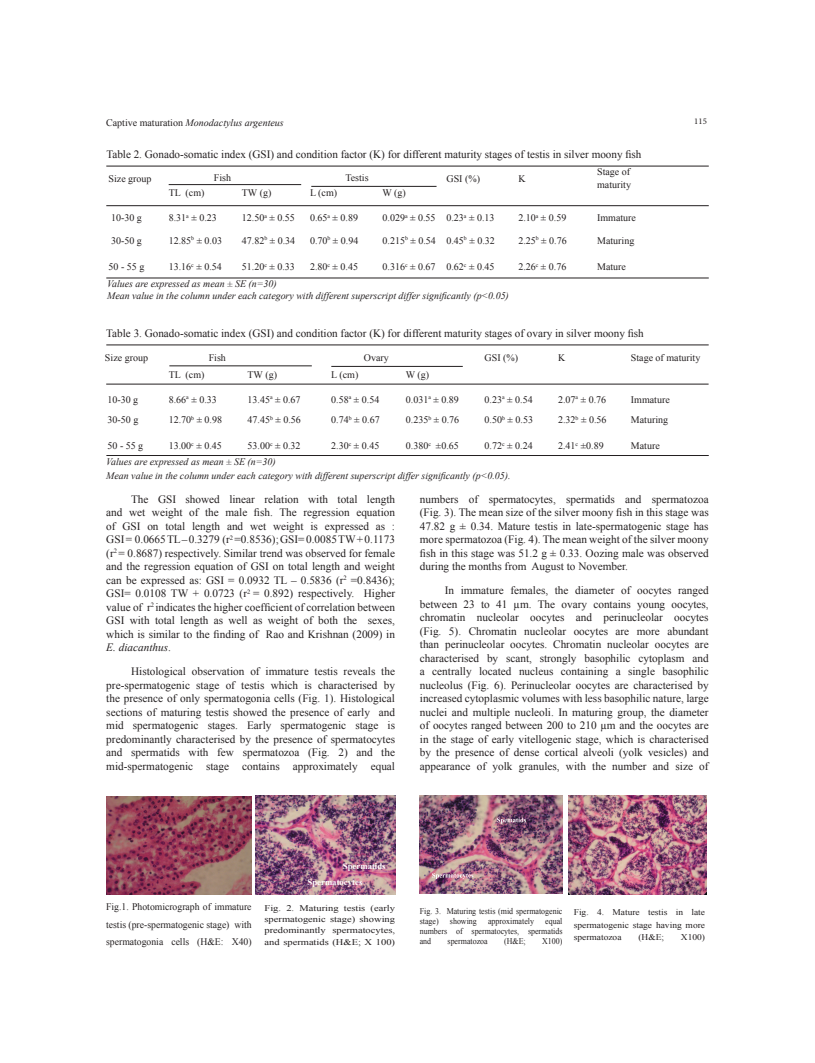
<style>
.page{position:relative;width:815px;height:1063px;background:#fff}
.page>*{position:absolute;margin:0;border:0;box-sizing:border-box;transform-origin:0 0}
.t1{font:11.25px/13.5px "Times New Roman";color:#231f20;text-align:justify}
.t2{font:10px/17.5px "Times New Roman";color:#231f20}
.t3{font:italic 10px/12px "Times New Roman";color:#231f20}
.t4{font:8.75px/10px "Times New Roman";color:#231f20;scale:.91 1}
.t5{font:8.75px/11.2px "Times New Roman";color:#231f20;text-align:justify;scale:1.2 1}
.t6{font:8.75px/12.5px "Times New Roman";color:#231f20;text-align:justify;scale:1.08 1}
.t7{font:700 8.75px/16.2px "Times New Roman";color:#fff}
.t8{font:8.75px "Minion Pro";color:#231f20}
.s1{font-style:normal}
.s2{font-style:italic}
</style>
<div class="page">
<hr style="left:106px;top:166px;width:603px;height:1px;background:#231f20">
<hr style="left:106px;top:205px;width:603px;height:1px;background:#231f20">
<hr style="left:106px;top:278px;width:603px;height:1px;background:#231f20">
<hr style="left:106px;top:345px;width:603px;height:1px;background:#231f20">
<hr style="left:106px;top:455px;width:603px;height:1px;background:#231f20">
<hr style="left:106px;top:384px;width:603px;height:1px;background:#231f20">
<img style="left:106px;top:796px;width:146px;height:98px">
<hr style="left:169px;top:184px;width:132px;height:1px;background:#231f20">
<hr style="left:311px;top:186px;width:126px;height:1px;background:#231f20">
<hr style="left:169px;top:366px;width:143px;height:1px;background:#231f20">
<hr style="left:331px;top:366px;width:132px;height:1px;background:#231f20">
<img style="left:256px;top:796px;width:139px;height:98px">
<img style="left:420px;top:795px;width:142px;height:99px">
<svg style="left:497px;top:818px;width:29px;height:6px"></svg>
<svg style="left:432px;top:873px;width:41px;height:6px"></svg>
<img style="left:568px;top:795px;width:138px;height:99px">
<p class="t3" style="left:106px;top:116px;width:179px"><span class="s1">Captive maturation</span> Monodactylus argenteus</p>
<p class="t8" style="left:694px;top:116px;width:14px">115</p>
<p class="t1" style="left:106px;top:148px;width:537px">Table 2. Gonado-somatic index (GSI) and condition factor (K) for different maturity stages of testis in silver moony fish</p>
<p class="t2" style="left:109px;top:169px;width:45px">Size group</p>
<p class="t2" style="left:446px;top:169px;width:35px">GSI (%)</p>
<p class="t2" style="left:518px;top:169px;width:9px">K</p>
<p class="t2" style="left:597px;top:166px;width:35px;line-height:12.5px">Stage of maturity</p>
<p class="t2" style="left:169px;top:184px;width:37px">TL (cm)</p>
<p class="t2" style="left:242px;top:184px;width:31px">TW (g)</p>
<p class="t2" style="left:310px;top:184px;width:29px">L (cm)</p>
<p class="t2" style="left:383px;top:184px;width:25px">W (g)</p>
<p class="t2" style="left:111px;top:209px;width:32px">10-30 g</p>
<p class="t2" style="left:169px;top:209px;width:50px">8.31<sup>a</sup> ± 0.23</p>
<p class="t2" style="left:242px;top:209px;width:55px">12.50<sup>a</sup> ± 0.55</p>
<p class="t2" style="left:310px;top:209px;width:50px">0.65<sup>a</sup> ± 0.89</p>
<p class="t2" style="left:382px;top:209px;width:114px">0.029<sup>a</sup> ± 0.55 0.23<sup>a</sup> ± 0.13</p>
<p class="t2" style="left:518px;top:209px;width:50px">2.10<sup>a</sup> ± 0.59</p>
<p class="t2" style="left:597px;top:209px;width:40px">Immature</p>
<p class="t2" style="left:111px;top:231px;width:32px">30-50 g</p>
<p class="t2" style="left:169px;top:231px;width:55px">12.85<sup>b</sup> ± 0.03</p>
<p class="t2" style="left:242px;top:231px;width:55px">47.82<sup>b</sup> ± 0.34</p>
<p class="t2" style="left:310px;top:231px;width:50px">0.70<sup>b</sup> ± 0.94</p>
<p class="t2" style="left:383px;top:231px;width:114px">0.215<sup>b</sup> ± 0.54 0.45<sup>b</sup> ± 0.32</p>
<p class="t2" style="left:518px;top:231px;width:50px">2.25<sup>b</sup> ± 0.76</p>
<p class="t2" style="left:597px;top:231px;width:39px">Maturing</p>
<p class="t2" style="left:109px;top:257px;width:37px">50 - 55 g</p>
<p class="t2" style="left:169px;top:257px;width:55px">13.16<sup>c</sup> ± 0.54</p>
<p class="t2" style="left:242px;top:257px;width:55px">51.20<sup>c</sup> ± 0.33</p>
<p class="t2" style="left:310px;top:257px;width:50px">2.80<sup>c</sup> ± 0.45</p>
<p class="t2" style="left:382px;top:257px;width:114px">0.316<sup>c</sup> ± 0.67 0.62<sup>c</sup> ± 0.45</p>
<p class="t2" style="left:518px;top:257px;width:50px">2.26<sup>c</sup> ± 0.76</p>
<p class="t2" style="left:597px;top:257px;width:30px">Mature</p>
<p class="t3" style="left:107px;top:278px;width:403px">Values are expressed as mean ± SE (n=30)<br>Mean value in the column under each category with different superscript differ significantly (p&lt;0.05)</p>
<p class="t1" style="left:106px;top:326px;width:539px">Table 3. Gonado-somatic index (GSI) and condition factor (K) for different maturity stages of ovary in silver moony fish</p>
<p class="t2" style="left:214px;top:168px;width:19px">Fish</p>
<p class="t2" style="left:345px;top:169px;width:25px">Testis</p>
<p class="t2" style="left:105px;top:349px;width:45px">Size group</p>
<p class="t2" style="left:209px;top:349px;width:19px">Fish</p>
<p class="t2" style="left:364px;top:349px;width:26px">Ovary</p>
<p class="t2" style="left:485px;top:349px;width:35px">GSI (%)</p>
<p class="t2" style="left:558px;top:349px;width:9px">K</p>
<p class="t2" style="left:631px;top:349px;width:71px">Stage of maturity</p>
<p class="t2" style="left:169px;top:365px;width:37px">TL (cm)</p>
<p class="t2" style="left:247px;top:365px;width:31px">TW (g)</p>
<p class="t2" style="left:331px;top:365px;width:29px">L (cm)</p>
<p class="t2" style="left:406px;top:365px;width:25px">W (g)</p>
<p class="t2" style="left:107px;top:390px;width:32px">10-30 g</p>
<p class="t2" style="left:169px;top:390px;width:50px">8.66<sup>a</sup> ± 0.33</p>
<p class="t2" style="left:247px;top:390px;width:55px">13.45<sup>a</sup> ± 0.67</p>
<p class="t2" style="left:331px;top:390px;width:50px">0.58<sup>a</sup> ± 0.54</p>
<p class="t2" style="left:406px;top:390px;width:55px">0.031<sup>a</sup> ± 0.89</p>
<p class="t2" style="left:485px;top:390px;width:50px">0.23<sup>a</sup> ± 0.54</p>
<p class="t2" style="left:558px;top:390px;width:50px">2.07<sup>a</sup> ± 0.76</p>
<p class="t2" style="left:631px;top:390px;width:40px">Immature</p>
<p class="t2" style="left:107px;top:411px;width:32px">30-50 g</p>
<p class="t2" style="left:169px;top:411px;width:55px">12.70<sup>b</sup> ± 0.98</p>
<p class="t2" style="left:247px;top:411px;width:55px">47.45<sup>b</sup> ± 0.56</p>
<p class="t2" style="left:331px;top:411px;width:50px">0.74<sup>b</sup> ± 0.67</p>
<p class="t2" style="left:406px;top:411px;width:55px">0.235<sup>b</sup> ± 0.76</p>
<p class="t2" style="left:485px;top:411px;width:50px">0.50<sup>b</sup> ± 0.53</p>
<p class="t2" style="left:558px;top:411px;width:50px">2.32<sup>b</sup> ± 0.56</p>
<p class="t2" style="left:631px;top:411px;width:39px">Maturing</p>
<p class="t2" style="left:107px;top:437px;width:37px">50 - 55 g</p>
<p class="t2" style="left:169px;top:437px;width:55px">13.00<sup>c</sup> ± 0.45</p>
<p class="t2" style="left:247px;top:437px;width:55px">53.00<sup>c</sup> ± 0.32</p>
<p class="t2" style="left:331px;top:437px;width:50px">2.30<sup>c</sup> ± 0.45</p>
<p class="t2" style="left:406px;top:437px;width:55px">0.380<sup>c</sup> ±0.65</p>
<p class="t2" style="left:485px;top:437px;width:50px">0.72<sup>c</sup> ± 0.24</p>
<p class="t2" style="left:558px;top:437px;width:47px">2.41<sup>c</sup> ±0.89</p>
<p class="t2" style="left:631px;top:437px;width:30px">Mature</p>
<p class="t3" style="left:106px;top:455px;width:406px;line-height:13.5px">Values are expressed as mean ± SE (n=30)<br>Mean value in the column under each category with different superscript differ significantly (p&lt;0.05).</p>
<p class="t1" style="left:420px;top:492px;width:290px">numbers of spermatocytes, spermatids and spermatozoa (Fig. 3). The mean size of the silver moony fish in this stage was 47.82 g ± 0.34. Mature testis in late-spermatogenic stage has more spermatozoa (Fig. 4). The mean weight of the silver moony fish in this stage was 51.2 g ± 0.33. Oozing male was observed during the months from August to November.</p>
<p class="t1" style="left:420px;top:584px;width:290px;text-indent:25px">In immature females, the diameter of oocytes ranged between 23 to 41 µm. The ovary contains young oocytes, chromatin nucleolar oocytes and perinucleolar oocytes (Fig. 5). Chromatin nucleolar oocytes are more abundant than perinucleolar oocytes. Chromatin nucleolar oocytes are characterised by scant, strongly basophilic cytoplasm and a centrally located nucleus containing a single basophilic nucleolus (Fig. 6). Perinucleolar oocytes are characterised by increased cytoplasmic volumes with less basophilic nature, large nuclei and multiple nucleoli. In maturing group, the diameter of oocytes ranged between 200 to 210 µm and the oocytes are in the stage of early vitellogenic stage, which is characterised by the presence of dense cortical alveoli (yolk vesicles) and appearance of yolk granules, with the number and size of</p>
<p class="t1" style="left:106px;top:492px;width:290px;text-indent:25px">The GSI showed linear relation with total length and wet weight of the male fish. The regression equation of GSI on total length and wet weight is expressed as :<br>GSI = 0.0665 TL – 0.3279 (r<sup>2</sup> =0.8536); GSI= 0.0085 TW + 0.1173 (r<sup>2</sup> = 0.8687) respectively. Similar trend was observed for female and the regression equation of GSI on total length and weight can be expressed as: GSI = 0.0932 TL – 0.5836 (r<sup>2</sup> =0.8436); GSI= 0.0108 TW + 0.0723 (r<sup>2</sup> = 0.892) respectively. Higher value of r<sup>2</sup> indicates the higher coefficient of correlation between GSI with total length as well as weight of both the sexes, which is similar to the finding of Rao and Krishnan (2009) in <span class="s2">E. diacanthus</span>.</p>
<p class="t1" style="left:106px;top:665px;width:290px;text-indent:25px">Histological observation of immature testis reveals the pre-spermatogenic stage of testis which is characterised by the presence of only spermatogonia cells (Fig. 1). Histological sections of maturing testis showed the presence of early and mid spermatogenic stages. Early spermatogenic stage is predominantly characterised by the presence of spermatocytes and spermatids with few spermatozoa (Fig. 2) and the mid-spermatogenic stage contains approximately equal</p>
<p class="t2" style="left:106px;top:898px;width:147px;text-align:justify">Fig.1. Photomicrograph of immature testis (pre-spermatogenic stage) with spermatogonia cells (H&amp;E: X40)</p>
<p class="t7" style="left:308px;top:858px;width:80px;text-indent:35px">Spermatids<br>Spermatocytes</p>
<p class="t5" style="left:265px;top:902px;width:110px">Fig. 2. Maturing testis (early spermatogenic stage) showing predominantly spermatocytes, and spermatids (H&amp;E; X 100)</p>
<p class="t4" style="left:420px;top:906px;width:158px">Fig. 3. Maturing testis (mid spermatogenic stage)</p>
<p class="t4" style="left:420px;top:916px;width:158px;text-align:justify;text-indent:126px">equal numbers of spermatocytes, spermatids and</p>
<p class="t4" style="left:450px;top:916px;width:31px">showing</p>
<p class="t4" style="left:488px;top:916px;width:52px">approximately</p>
<p class="t4" style="left:448px;top:936px;width:46px">spermatozoa</p>
<p class="t4" style="left:504px;top:936px;width:25px">(H&amp;E;</p>
<p class="t4" style="left:542px;top:936px;width:24px">X100)</p>
<p class="t6" style="left:574px;top:906px;width:123px">Fig. 4. Mature testis in late spermatogenic stage having more spermatozoa</p>
<p class="t6" style="left:638px;top:931px;width:25px">(H&amp;E;</p>
<p class="t6" style="left:681px;top:931px;width:24px">X100)</p>
</div>
